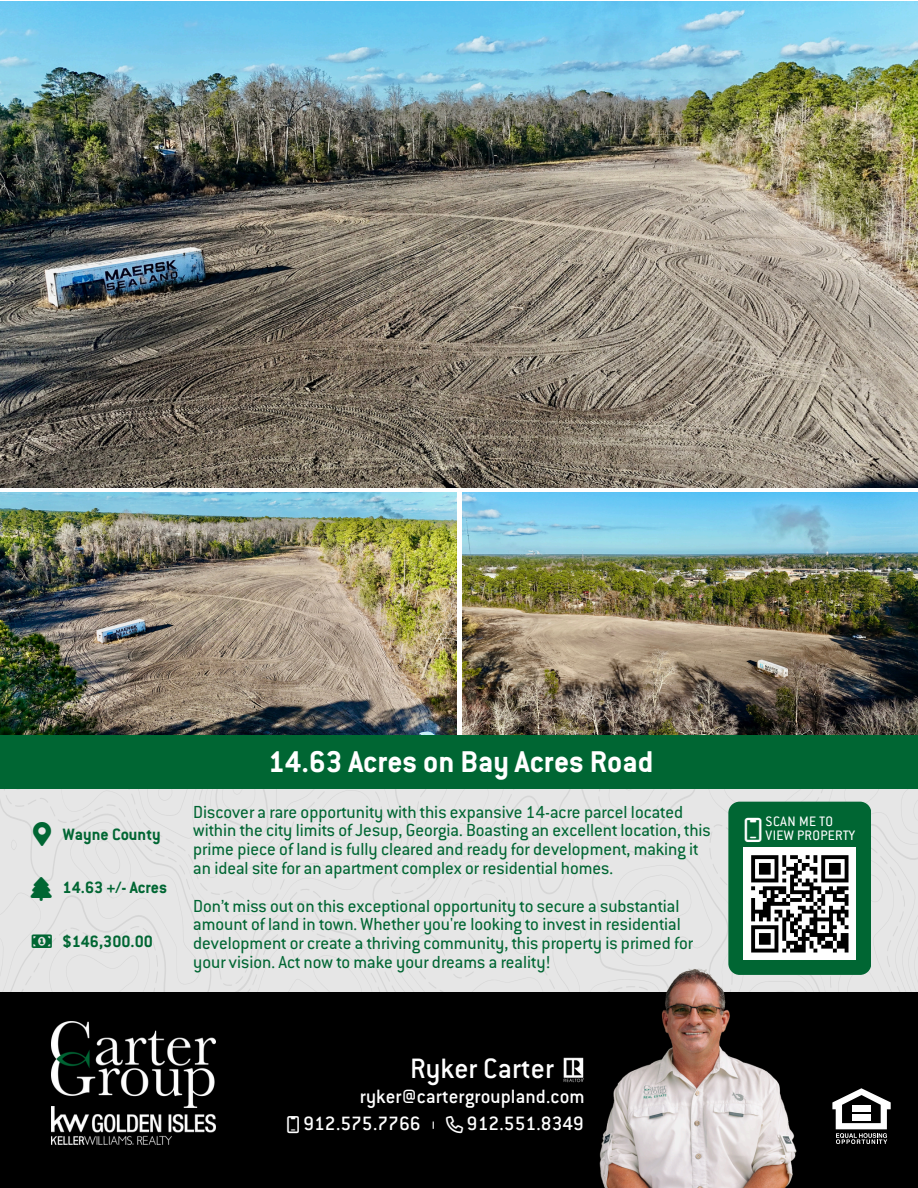
<style>
.page{position:relative;width:918px;height:1188px;background:#fff}
.page>*{position:absolute;margin:0;border:0;box-sizing:border-box;transform-origin:0 0}
.t1{font:700 33px "Conduit ITC";color:#fff}
.t2{font:500 30.75px "Conduit ITC";color:#fff}
.t3{font:500 21.15px "Conduit ITC";color:#fff}
.t4{font:19.2px/18.8px "Conduit ITC";color:#063}
.t5{font:700 18px "Conduit ITC";color:#063}
.t6{font:15px "Conduit ITC";letter-spacing:.025em;color:#fff}
</style>
<div class="page">
<img style="left:0;top:1px;width:918px;height:486px">
<img style="left:0;top:493px;width:457px;height:242px">
<img style="left:462px;top:493px;width:456px;height:242px">
<div style="left:0;top:735px;width:918px;height:54px;background:#063"></div>
<div style="left:0;top:993px;width:918px;height:195px;background:#000"></div>
<img style="left:51px;top:1022px;width:164px;height:122px">
<img style="left:599px;top:1011px;width:198px;height:177px">
<img style="left:563px;top:1057px;width:21px;height:26px">
<svg style="left:832px;top:1088px;width:59px;height:56px"></svg>
<div style="left:852px;top:1105px;width:18px;height:6px;background:#fff"></div>
<div style="left:852px;top:1114px;width:18px;height:7px;background:#fff"></div>
<svg style="left:0;top:789px;width:918px;height:222px;background:#bfc5c1"></svg>
<p class="t5" style="left:63px;top:824px;width:99px">Wayne County</p>
<p class="t5" style="left:63px;top:877px;width:106px">14.63 +/- Acres</p>
<p class="t5" style="left:63px;top:930px;width:92px">$146,300.00</p>
<p class="t1" style="left:268px;top:742px;width:387px">14.63 Acres on Bay Acres Road</p>
<p class="t4" style="left:193px;top:802px;width:519px">Discover a rare opportunity with this expansive 14-acre parcel located within the city limits of Jesup, Georgia. Boasting an excellent location, this prime piece of land is fully cleared and ready for development, making it an ideal site for an apartment complex or residential homes.</p>
<p class="t4" style="left:193px;top:896px;width:501px">Don’t miss out on this exceptional opportunity to secure a substantial amount of land in town. Whether you're looking to invest in residential development or create a thriving community, this property is primed for your vision. Act now to make your dreams a reality!</p>
<p class="t2" style="left:410px;top:1050px;width:146px">Ryker Carter</p>
<p class="t3" style="left:360px;top:1083px;width:226px">ryker@cartergroupland.com</p>
<h2 class="t3" style="left:303px;top:1111px;width:119px">912.575.7766</h2>
<h3 class="t3" style="left:467px;top:1111px;width:119px">912.551.8349</h3>
<h1 class="t6" style="left:766px;top:812px;width:69px">SCAN ME TO</h1>
<p class="t6" style="left:766px;top:826px;width:91px">VIEW PROPERTY</p>
</div>
